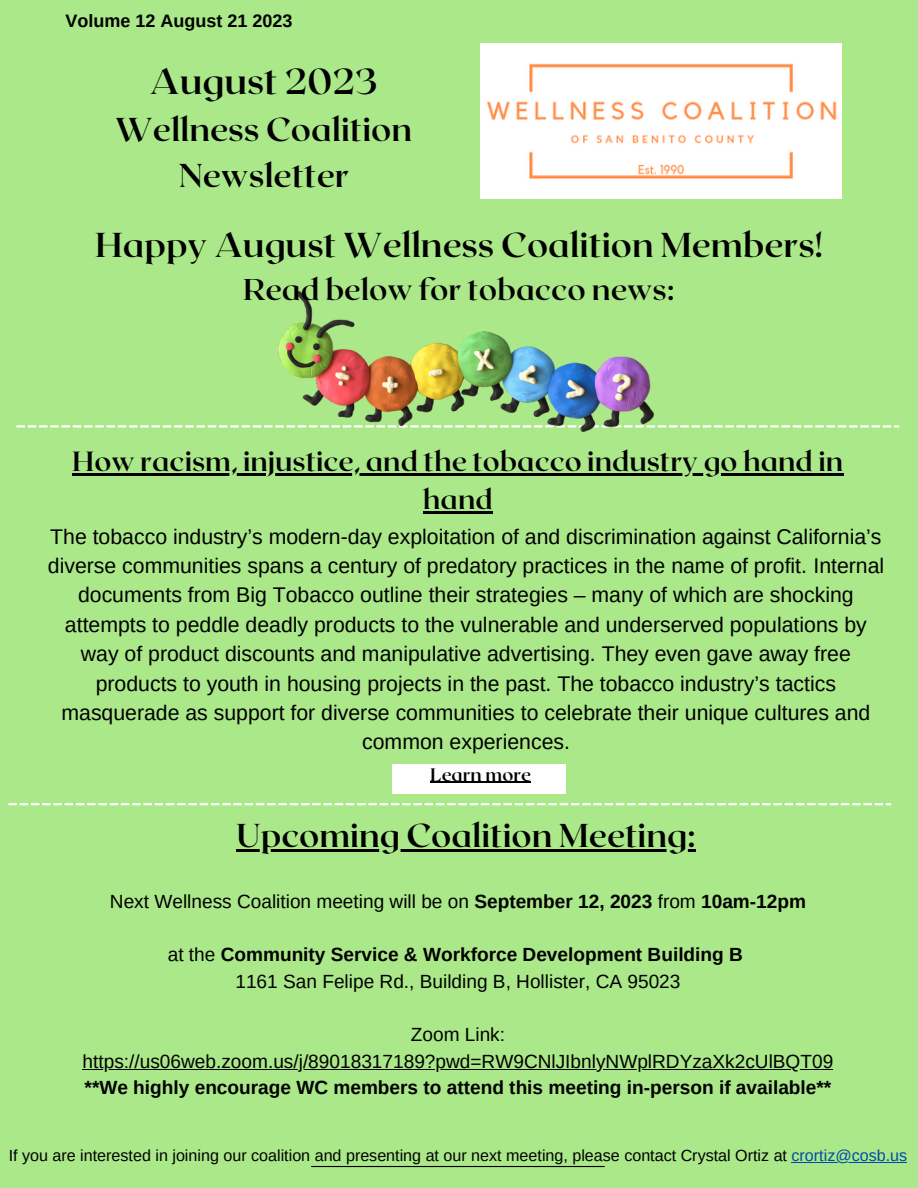
<style>
.page{position:relative;width:918px;height:1188px;background:#abe889}
.page>*{position:absolute;margin:0;border:0;box-sizing:border-box;transform-origin:0 0}
.t1{font:700 36px "Roxborough CF";color:#000}
.t2{font:700 34.5px "Roxborough CF";color:#000}
.t3{font:700 33px/46.2px "Roxborough CF";color:#000;text-align:center}
.t4{font:700 30px "Roxborough CF";color:#000}
.t5{font:700 27.75px/38px "Roxborough CF";color:#000;text-align:center}
.t6{font:21.3px/29.4px "Arimo";color:#000;text-align:center}
.t7{font:19.05px "Arimo";color:#000}
.t8{font:700 19.05px "Arimo";color:#000}
.t9{font:700 18px "Arimo";color:#000}
.t10{font:700 18px "Roxborough CF";color:#000}
.t11{font:16.05px "Arimo";color:#000}
.s1{font-weight:700}
.s2{font-weight:400}
.s3{color:#004aad}
</style>
<div class="page">
<hr style="left:311px;top:1166px;width:294px;height:1px;background:#000">
<svg style="left:16px;top:425px;width:883px;height:3px"></svg>
<svg style="left:8px;top:803px;width:883px;height:2px"></svg>
<div style="left:392px;top:764px;width:173px;height:30px;background:#fff"></div>
<img style="left:481px;top:43px;width:361px;height:155px">
<hr style="left:72px;top:473px;width:771px;height:2px;background:#000">
<hr style="left:423px;top:511px;width:70px;height:2px;background:#000">
<img style="left:278px;top:292px;width:376px;height:139px">
<hr style="left:236px;top:849px;width:460px;height:3px;background:#000">
<hr style="left:83px;top:1069px;width:750px;height:1px;background:#000">
<hr style="left:792px;top:1162px;width:115px;height:1px;background:#004aad">
<hr style="left:430px;top:782px;width:101px;height:1px;background:#000">
<p class="t9" style="left:66px;top:11px;width:228px">Volume 12 August 21 2023</p>
<p class="t1" style="left:150px;top:58px;width:229px">August 2023</p>
<p class="t3" style="left:115px;top:105px;width:298px">Wellness Coalition<br>Newsletter</p>
<p class="t2" style="left:95px;top:222px;width:729px">Happy August Wellness Coalition Members!</p>
<p class="t4" style="left:243px;top:270px;width:433px">Read below for tobacco news:</p>
<p class="t5" style="left:72px;top:441px;width:773px">How racism, injustice, and the tobacco industry go hand in hand</p>
<p class="t6" style="left:48px;top:521px;width:838px">The tobacco industry’s modern-day exploitation of and discrimination against California’s diverse communities spans a century of predatory practices in the name of profit. Internal documents from Big Tobacco outline their strategies – many of which are shocking attempts to peddle deadly products to the vulnerable and underserved populations by way of product discounts and manipulative advertising. They even gave away free products to youth in housing projects in the past. The tobacco industry’s tactics masquerade as support for diverse communities to celebrate their unique cultures and common experiences.</p>
<p class="t10" style="left:430px;top:763px;width:102px">Learn more</p>
<p class="t3" style="left:236px;top:811px;width:461px">Upcoming Coalition Meeting:</p>
<p class="t7" style="left:110px;top:891px;width:698px">Next Wellness Coalition meeting will be on <span class="s1">September 12, 2023</span> from <span class="s1">10am-12pm</span></p>
<p class="t8" style="left:168px;top:944px;width:577px"><span class="s2">at the</span> Community Service &amp; Workforce Development Building B</p>
<p class="t7" style="left:235px;top:971px;width:447px">1161 San Felipe Rd., Building B, Hollister, CA 95023</p>
<p class="t7" style="left:411px;top:1024px;width:96px">Zoom Link:</p>
<p class="t7" style="left:83px;top:1051px;width:752px">https://us06web.zoom.us/j/89018317189?pwd=RW9CNlJIbnlyNWplRDYzaXk2cUlBQT09</p>
<p class="t8" style="left:85px;top:1077px;width:748px">**We highly encourage WC members to attend this meeting in-person if available**</p>
<p class="t11" style="left:9px;top:1147px;width:900px">If you are interested in joining our coalition and presenting at our next meeting, please contact Crystal Ortiz at <span class="s3">crortiz@cosb.us</span></p>
</div>
